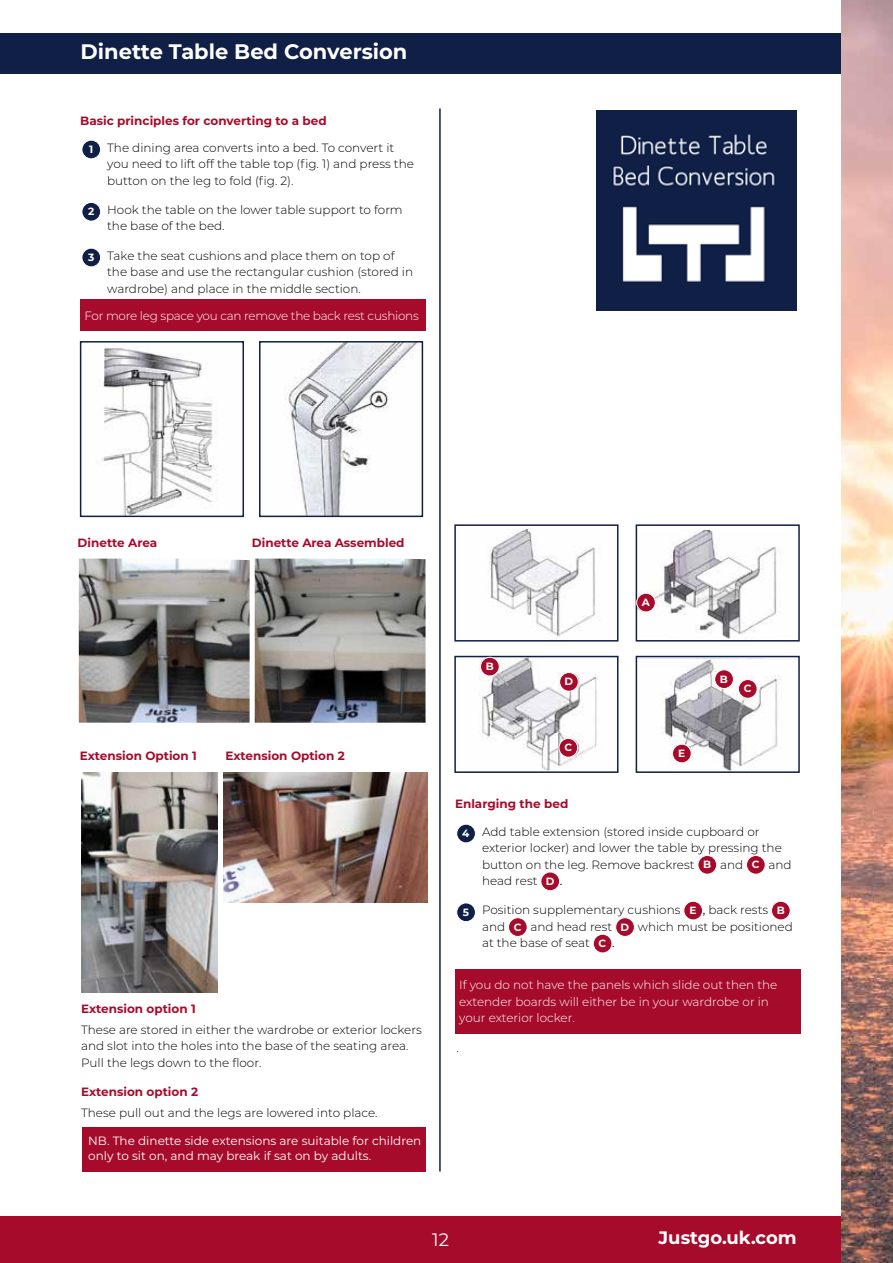
<style>
.page{position:relative;width:893px;height:1263px;background:#fff}
.page>*{position:absolute;margin:0;border:0;box-sizing:border-box;transform-origin:0 0}
.t1{font:700 21px "Montserrat";color:#fff}
.t2{font:700 18px "Montserrat";color:#fff}
.t3{font:18px "Montserrat";color:#fff}
.t4{font:300 12px/16.5px "Montserrat";color:#000}
.t5{font:700 12px "Montserrat";color:#a70b2b}
.t6{font:300 12px/16.5px "Montserrat";color:#fff}
.t7{font:12px/15px "Montserrat";color:#fff}
.t8{font:300 12px "Montserrat";letter-spacing:-.02em;color:#fff}
.t9{font:700 10.5px "Montserrat";color:#fff}
.s1{font-weight:700;color:#a70b2b}
.s2{font-weight:700;font-size:10.5px;color:#fff}
.s3{font-weight:400}
</style>
<div class="page">
<div style="left:0;top:34px;width:893px;height:40px;background:#101f45"></div>
<div style="left:0;top:1216px;width:893px;height:47px;background:#a70b2b"></div>
<img style="left:842px;top:0;width:51px;height:1263px">
<div style="left:80px;top:300px;width:345px;height:31px;background:#a70b2b"></div>
<div style="left:82px;top:140px;width:19px;height:19px;background:#101f45;border-radius:50%"></div>
<div style="left:82px;top:140px;width:19px;height:19px;border:1px solid #fff;border-radius:50%"></div>
<div style="left:82px;top:202px;width:19px;height:19px;background:#101f45;border-radius:50%"></div>
<div style="left:82px;top:202px;width:19px;height:19px;border:1px solid #fff;border-radius:50%"></div>
<div style="left:82px;top:248px;width:19px;height:19px;background:#101f45;border-radius:50%"></div>
<div style="left:82px;top:248px;width:19px;height:19px;border:1px solid #fff;border-radius:50%"></div>
<hr style="left:439px;top:108px;width:2px;height:1063px;background:#101f45">
<div style="left:82px;top:1127px;width:344px;height:45px;background:#a70b2b"></div>
<img style="left:284px;top:344px;width:133px;height:170px">
<div style="left:259px;top:341px;width:164px;height:176px;border:2px solid #101f45"></div>
<img style="left:79px;top:559px;width:171px;height:164px">
<img style="left:102px;top:345px;width:115px;height:169px">
<div style="left:80px;top:341px;width:164px;height:176px;border:2px solid #101f45"></div>
<img style="left:639px;top:530px;width:139px;height:108px">
<div style="left:636px;top:524px;width:164px;height:117px;border:2px solid #101f45"></div>
<img style="left:488px;top:529px;width:107px;height:108px">
<div style="left:454px;top:524px;width:164px;height:117px;border:2px solid #101f45"></div>
<img style="left:661px;top:659px;width:120px;height:111px">
<div style="left:636px;top:656px;width:164px;height:117px;border:2px solid #101f45"></div>
<img style="left:479px;top:659px;width:121px;height:111px">
<div style="left:454px;top:656px;width:164px;height:117px;border:2px solid #101f45"></div>
<div style="left:455px;top:969px;width:346px;height:65px;background:#a70b2b"></div>
<div style="left:457px;top:824px;width:18px;height:19px;background:#101f45;border-radius:50%"></div>
<div style="left:456px;top:824px;width:20px;height:19px;border:1px solid #fff;border-radius:50%"></div>
<div style="left:698px;top:855px;width:19px;height:19px;background:#a70b2b;border-radius:50%"></div>
<div style="left:698px;top:855px;width:19px;height:19px;border:1px solid #fff;border-radius:50%"></div>
<div style="left:746px;top:855px;width:19px;height:19px;background:#a70b2b;border-radius:50%"></div>
<div style="left:746px;top:855px;width:19px;height:19px;border:1px solid #fff;border-radius:50%"></div>
<div style="left:541px;top:872px;width:19px;height:19px;background:#a70b2b;border-radius:50%"></div>
<div style="left:541px;top:872px;width:19px;height:19px;border:1px solid #fff;border-radius:50%"></div>
<div style="left:457px;top:903px;width:18px;height:19px;background:#101f45;border-radius:50%"></div>
<div style="left:456px;top:903px;width:20px;height:19px;border:1px solid #fff;border-radius:50%"></div>
<div style="left:684px;top:901px;width:18px;height:19px;background:#a70b2b;border-radius:50%"></div>
<div style="left:684px;top:901px;width:19px;height:19px;border:1px solid #fff;border-radius:50%"></div>
<div style="left:771px;top:901px;width:19px;height:19px;background:#a70b2b;border-radius:50%"></div>
<div style="left:771px;top:901px;width:19px;height:19px;border:1px solid #fff;border-radius:50%"></div>
<div style="left:508px;top:918px;width:19px;height:18px;background:#a70b2b;border-radius:50%"></div>
<div style="left:508px;top:917px;width:19px;height:20px;border:1px solid #fff;border-radius:50%"></div>
<div style="left:616px;top:918px;width:18px;height:18px;background:#a70b2b;border-radius:50%"></div>
<div style="left:615px;top:917px;width:20px;height:20px;border:1px solid #fff;border-radius:50%"></div>
<div style="left:593px;top:934px;width:19px;height:19px;background:#a70b2b;border-radius:50%"></div>
<div style="left:593px;top:934px;width:19px;height:19px;border:1px solid #fff;border-radius:50%"></div>
<img style="left:597px;top:112px;width:200px;height:199px">
<div style="left:637px;top:593px;width:18px;height:19px;background:#a70b2b;border-radius:50%"></div>
<div style="left:636px;top:593px;width:20px;height:19px;border:1px solid #fff;border-radius:50%"></div>
<div style="left:715px;top:670px;width:18px;height:18px;background:#a70b2b;border-radius:50%"></div>
<div style="left:714px;top:670px;width:20px;height:19px;border:1px solid #fff;border-radius:50%"></div>
<div style="left:559px;top:738px;width:19px;height:19px;background:#a70b2b;border-radius:50%"></div>
<div style="left:559px;top:738px;width:19px;height:19px;border:1px solid #fff;border-radius:50%"></div>
<div style="left:560px;top:672px;width:18px;height:19px;background:#a70b2b;border-radius:50%"></div>
<div style="left:559px;top:672px;width:19px;height:19px;border:1px solid #fff;border-radius:50%"></div>
<div style="left:672px;top:744px;width:19px;height:19px;background:#a70b2b;border-radius:50%"></div>
<div style="left:672px;top:744px;width:19px;height:19px;border:1px solid #fff;border-radius:50%"></div>
<div style="left:480px;top:657px;width:19px;height:19px;background:#a70b2b;border-radius:50%"></div>
<div style="left:480px;top:657px;width:19px;height:19px;border:1px solid #fff;border-radius:50%"></div>
<div style="left:738px;top:679px;width:19px;height:19px;background:#a70b2b;border-radius:50%"></div>
<div style="left:738px;top:679px;width:19px;height:19px;border:1px solid #fff;border-radius:50%"></div>
<img style="left:255px;top:559px;width:170px;height:164px">
<img style="left:81px;top:772px;width:136px;height:220px">
<img style="left:224px;top:772px;width:204px;height:130px">
<h1 class="t1" style="left:81px;top:36px;width:328px">Dinette Table Bed Conversion</h1>
<p class="t4" style="left:89px;top:108px;width:307px;line-height:26.2px;text-indent:-9px"><span class="s1">Basic principles for converting to a bed<br></span><sub>1</sub> The dining area converts into a bed. To convert it</p>
<p class="t4" style="left:107px;top:155px;width:308px">you need to lift off the table top (fig. 1) and press the button on the leg to fold (fig. 2).</p>
<p class="t4" style="left:107px;top:201px;width:297px;text-indent:-19px"><sub>2</sub> Hook the table on the lower table support to form the base of the bed.</p>
<p class="t4" style="left:107px;top:247px;width:307px;text-indent:-19px"><sub>3</sub> Take the seat cushions and place them on top of the base and use the rectangular cushion (stored in wardrobe) and place in the middle section.</p>
<p class="t8" style="left:84px;top:307px;width:336px">For more leg space you can remove the back rest cushions</p>
<p class="t5" style="left:78px;top:534px;width:81px">Dinette Area</p>
<p class="t5" style="left:252px;top:534px;width:154px">Dinette Area Assembled</p>
<p class="t5" style="left:80px;top:747px;width:119px">Extension Option 1</p>
<p class="t5" style="left:225px;top:747px;width:121px">Extension Option 2</p>
<p class="t5" style="left:81px;top:1000px;width:116px">Extension option 1</p>
<p class="t4" style="left:81px;top:1021px;width:342px">These are stored in either the wardrobe or exterior lockers and slot into the holes into the base of the seating area.<br>Pull the legs down to the floor.</p>
<p class="t5" style="left:81px;top:1083px;width:119px">Extension option 2</p>
<p class="t4" style="left:81px;top:1104px;width:298px">These pull out and the legs are lowered into place.</p>
<p class="t7" style="left:88px;top:1132px;width:335px">NB. The dinette side extensions are suitable for children only to sit on, and may break if sat on by adults.</p>
<p class="t9" style="left:486px;top:659px;width:10px">B</p>
<p class="t9" style="left:564px;top:674px;width:10px">D</p>
<p class="t9" style="left:564px;top:740px;width:9px">C</p>
<p class="t9" style="left:642px;top:595px;width:10px">A</p>
<p class="t9" style="left:678px;top:746px;width:9px">E</p>
<p class="t9" style="left:720px;top:671px;width:10px">B</p>
<p class="t9" style="left:744px;top:681px;width:9px">C</p>
<p class="t5" style="left:455px;top:795px;width:115px">Enlarging the bed</p>
<p class="t4" style="left:482px;top:823px;width:311px;text-indent:-20px"><sub>4</sub> Add table extension (stored inside cupboard or exterior locker) and lower the table by pressing the button on the leg. Remove backrest <span class="s2">B</span> and <span class="s2">C</span> and head rest <span class="s2">D</span> <span class="s3">.</span></p>
<p class="t4" style="left:482px;top:901px;width:312px;text-indent:-19px"><sub>5</sub> Position supplementary cushions <span class="s2">E</span> <span class="s3">,</span> back rests <span class="s2">B </span>and <span class="s2">C</span> and head rest <span class="s2">D</span> which must be positioned at the base of seat <span class="s2">C</span> <span class="s3">.</span></p>
<p class="t6" style="left:459px;top:976px;width:320px">If you do not have the panels which slide out then the extender boards will either be in your wardrobe or in your exterior locker.</p>
<p class="t4" style="left:456px;top:1039px;width:4px">.</p>
<h2 class="t3" style="left:432px;top:1227px;width:18px">12</h2>
<h2 class="t2" style="left:659px;top:1225px;width:140px">Justgo.uk.com</h2>
</div>
